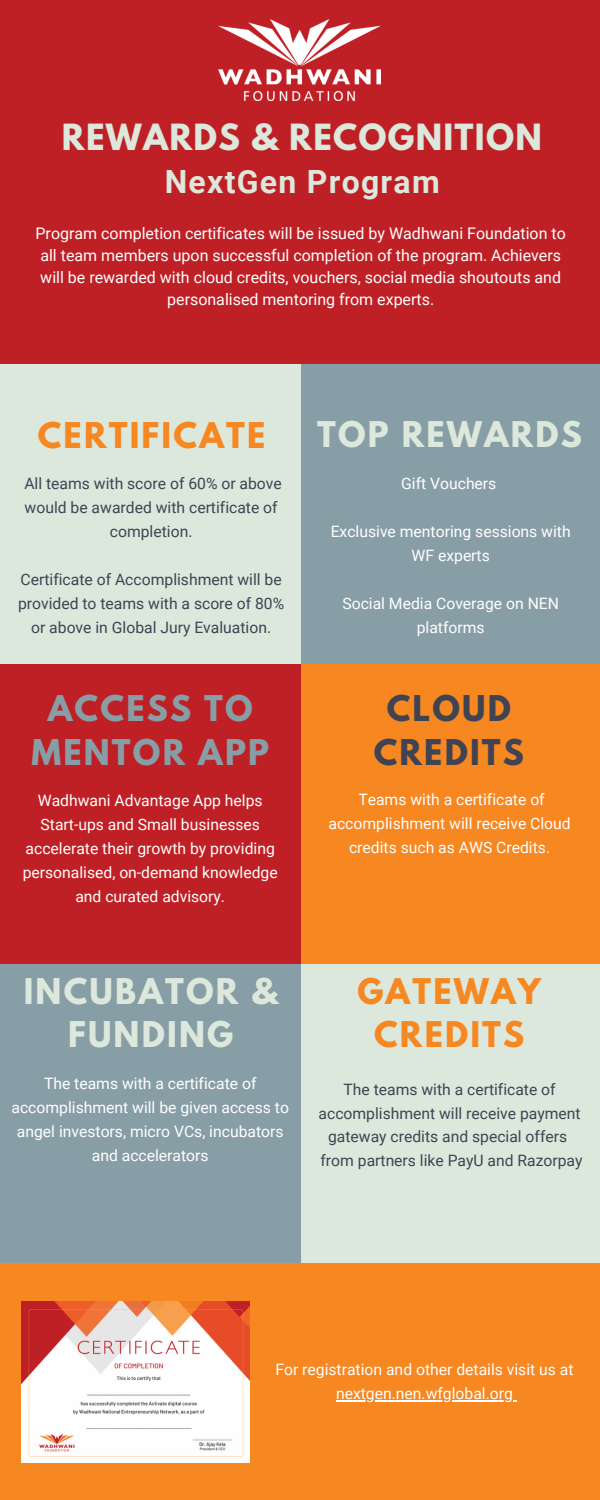
<style>
.page{position:relative;width:600px;height:1500px;background:#bf2026}
.page>*{position:absolute;margin:0;border:0;box-sizing:border-box;transform-origin:0 0}
.t1{font:700 32px "League Spartan";letter-spacing:.04em;color:#dce8dc}
.t2{font:700 32px "Roboto";letter-spacing:.04em;color:#dce8dc}
.t3{font:700 31.4px/43.5px "League Spartan";letter-spacing:.07em;color:#dce8dc;text-align:center}
.t4{font:700 31.4px/43.4px "League Spartan";letter-spacing:.07em;color:#f68721;text-align:center}
.t5{font:700 31.4px/43.5px "League Spartan";letter-spacing:.07em;color:#879ea6;text-align:center}
.t6{font:700 31.4px/43.5px "League Spartan";letter-spacing:.07em;color:#404352;text-align:center}
.t7{font:16px/21.8px "Roboto";color:#fff;text-align:center}
.t8{font:15.7px/24px "Roboto";color:#fff;text-align:center}
.t9{font:15.7px/24px "Roboto";color:#404352;text-align:center}
</style>
<div class="page">
<div style="left:301px;top:664px;width:299px;height:300px;background:#f68721"></div>
<div style="left:0;top:364px;width:600px;height:300px;background:#dce8dc"></div>
<div style="left:2px;top:964px;width:598px;height:300px;background:#dce8dc"></div>
<div style="left:301px;top:364px;width:299px;height:300px;background:#879ea6"></div>
<div style="left:0;top:964px;width:301px;height:300px;background:#879ea6"></div>
<div style="left:0;top:1264px;width:600px;height:236px;background:#f68721"></div>
<img style="left:219px;top:20px;width:162px;height:80px">
<img style="left:21px;top:1301px;width:229px;height:161px">
<hr style="left:336px;top:1401px;width:177px;height:1px;background:#fff">
<h1 class="t1" style="left:62px;top:121px;width:481px">REWARDS &amp; RECOGNITION</h1>
<h1 class="t2" style="left:165px;top:163px;width:277px">NextGen Program</h1>
<p class="t7" style="left:36px;top:223px;width:532px">Program completion certificates will be issued by Wadhwani Foundation to all team members upon successful completion of the program. Achievers will be rewarded with cloud credits, vouchers, social media shoutouts and personalised mentoring from experts.</p>
<h2 class="t4" style="left:38px;top:417px;width:229px">CERTIFICATE</h2>
<p class="t9" style="left:24px;top:472px;width:259px">All teams with score of 60% or above would be awarded with certificate of completion.</p>
<p class="t9" style="left:18px;top:568px;width:268px">Certificate of Accomplishment will be provided to teams with a score of 80% or above in Global Jury Evaluation.</p>
<h2 class="t5" style="left:31px;top:691px;width:239px">ACCESS TO<br>MENTOR APP</h2>
<p class="t8" style="left:23px;top:789px;width:257px">Wadhwani Advantage App helps<br>Start-ups and Small businesses accelerate their growth by providing personalised, on-demand knowledge and curated advisory.</p>
<h2 class="t3" style="left:24px;top:973px;width:255px">INCUBATOR &amp;<br>FUNDING</h2>
<p class="t8" style="left:11px;top:1071px;width:279px">The teams with a certificate of accomplishment will be given access to angel investors, micro VCs, incubators and accelerators</p>
<h2 class="t3" style="left:317px;top:417px;width:266px">TOP REWARDS</h2>
<p class="t8" style="left:401px;top:472px;width:97px">Gift Vouchers</p>
<p class="t8" style="left:331px;top:520px;width:242px">Exclusive mentoring sessions with<br>WF experts</p>
<p class="t8" style="left:342px;top:592px;width:218px">Social Media Coverage on NEN platforms</p>
<h2 class="t6" style="left:374px;top:691px;width:152px">CLOUD<br>CREDITS</h2>
<p class="t8" style="left:329px;top:787px;width:244px">Teams with a certificate of accomplishment will receive Cloud credits such as AWS Credits.</p>
<h2 class="t4" style="left:357px;top:973px;width:185px">GATEWAY<br>CREDITS</h2>
<p class="t9" style="left:319px;top:1078px;width:265px">The teams with a certificate of accomplishment will receive payment gateway credits and special offers from partners like PayU and Razorpay</p>
<p class="t8" style="left:275px;top:1358px;width:300px">For registration and other details visit us at nextgen.nen.wfglobal.org</p>
</div>
